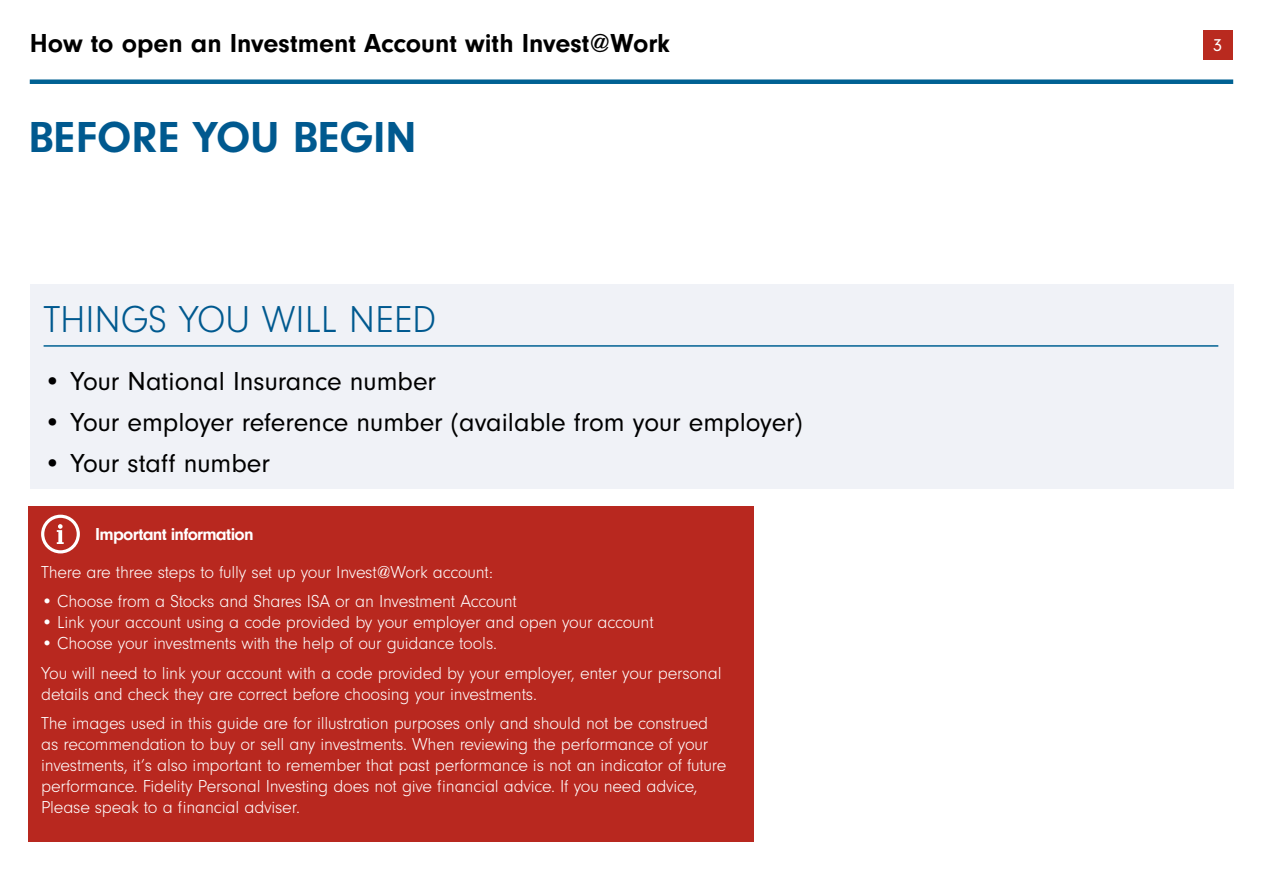
<style>
.page{position:relative;width:1263px;height:893px;background:#fff}
.page>*{position:absolute;margin:0;border:0;box-sizing:border-box;transform-origin:0 0}
.t1{font:700 45px "Neuzeit Gro";color:#00598f}
.t2{font:300 38.85px "Neuzeit Gro";color:#00598f}
.t3{font:27px "Neuzeit Gro";color:#000}
.t4{font:700 27px "Neuzeit Gro";color:#000}
.t5{font:300 18px/21px "Neuzeit Gro";letter-spacing:-.01em;color:#fff}
.t6{font:700 18px "Neuzeit Gro";letter-spacing:-.04em;color:#fff}
.t7{font:18px "Neuzeit Gro";color:#fff}
</style>
<div class="page">
<div style="left:30px;top:79px;width:1203px;height:5px;background:#006193"></div>
<div style="left:1203px;top:30px;width:30px;height:30px;background:#b92a1f"></div>
<div style="left:30px;top:285px;width:1203px;height:204px;background:#f0f2f7"></div>
<hr style="left:44px;top:345px;width:1174px;height:2px;background:#006193">
<div style="left:28px;top:506px;width:726px;height:336px;background:#b8281f"></div>
<svg style="left:41px;top:515px;width:39px;height:38px"></svg>
<h3 class="t4" style="left:30px;top:28px;width:642px">How to open an Investment Account with Invest@Work</h3>
<p class="t7" style="left:1213px;top:35px;width:10px">3</p>
<h1 class="t1" style="left:28px;top:112px;width:390px">BEFORE YOU BEGIN</h1>
<h2 class="t2" style="left:43px;top:299px;width:394px">THINGS YOU WILL NEED</h2>
<h3 class="t3" style="left:43px;top:367px;width:394px">• Your National Insurance number</h3>
<h3 class="t3" style="left:43px;top:408px;width:761px">• Your employer reference number (available from your employer)</h3>
<h3 class="t3" style="left:43px;top:449px;width:228px">• Your staff number</h3>
<p class="t6" style="left:95px;top:523px;width:160px">Important information</p>
<p class="t5" style="left:41px;top:562px;width:453px">There are three steps to fully set up your Invest@Work account:</p>
<p class="t5" style="left:41px;top:591px;width:477px">• Choose from a Stocks and Shares ISA or an Investment Account</p>
<p class="t5" style="left:41px;top:612px;width:614px">• Link your account using a code provided by your employer and open your account</p>
<p class="t5" style="left:41px;top:629px;width:682px;line-height:29.5px">• Choose your investments with the help of our guidance tools.<br>You will need to link your account with a code provided by your employer, enter your personal</p>
<p class="t5" style="left:41px;top:679px;width:668px;line-height:29.5px">details and check they are correct before choosing your investments.<br>The images used in this guide are for illustration purposes only and should not be construed</p>
<p class="t5" style="left:41px;top:734px;width:687px">as recommendation to buy or sell any investments. When reviewing the performance of your investments, it’s also important to remember that past performance is not an indicator of future performance. Fidelity Personal Investing does not give financial advice. If you need advice, Please speak to a financial adviser.</p>
</div>
